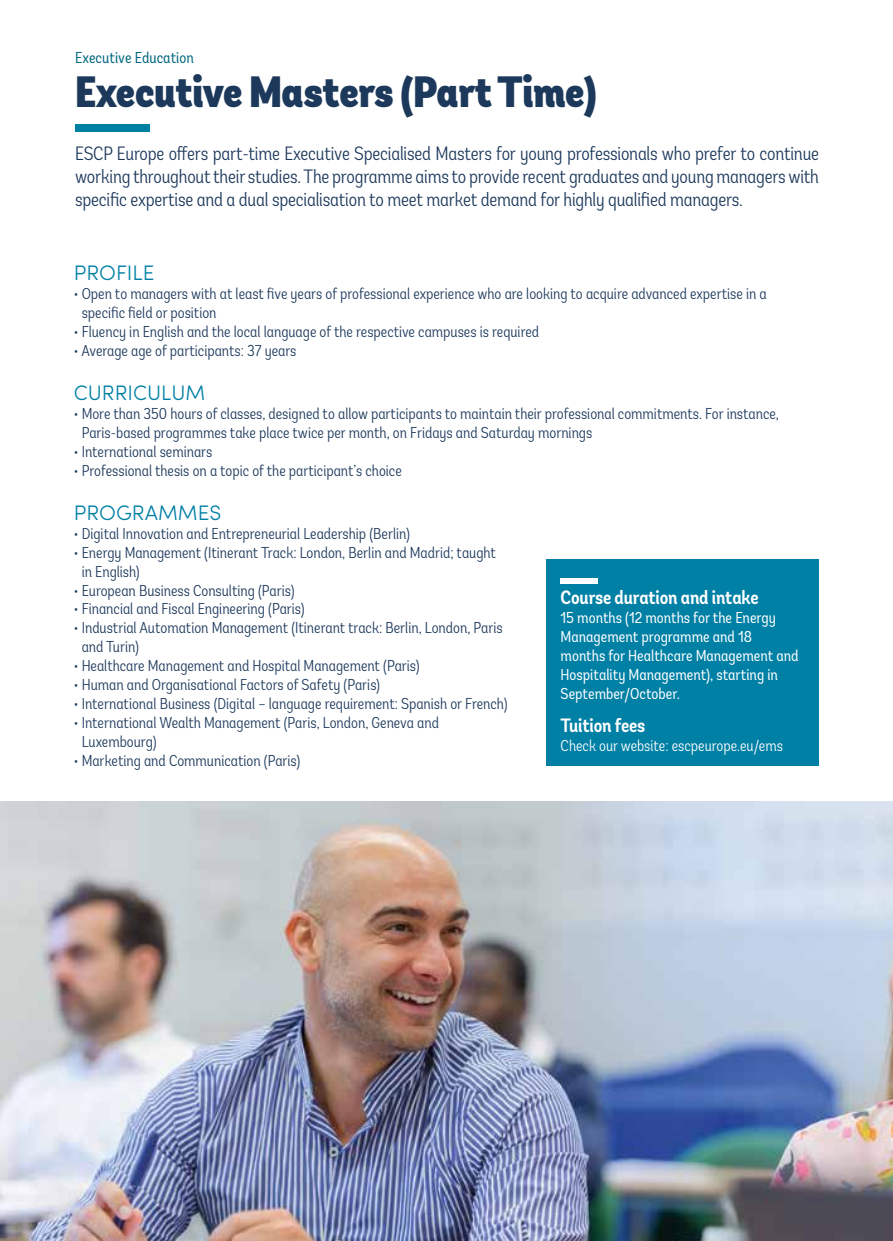
<style>
.page{position:relative;width:893px;height:1241px;background:#fff}
.page>*{position:absolute;margin:0;border:0;box-sizing:border-box;transform-origin:0 0}
.t1{font:900 condensed 43.75px "Andes";letter-spacing:-.01em;color:#1c385b}
.t2{font:300 21px "Sofia Pro";color:#0080a5}
.t3{font:300 condensed 19.25px/23.1px "Andes";letter-spacing:-.01em;color:#1c385b;text-align:justify}
.t4{font:600 condensed 19.25px "Andes";letter-spacing:-.01em;color:#fff}
.t5{font:300 condensed 15.75px/18.9px "Andes";color:#1c385b}
.t6{font:condensed 15.75px/18.9px "Andes";color:#fff}
.t7{font:300 condensed 15.75px "Andes";color:#fff}
.t8{font:condensed 15.75px "Andes";color:#006880}
</style>
<div class="page">
<img style="left:0;top:801px;width:893px;height:439px">
<div style="left:75px;top:125px;width:74px;height:7px;background:#0080a5"></div>
<div style="left:546px;top:559px;width:273px;height:206px;background:#0080a5"></div>
<div style="left:561px;top:578px;width:37px;height:5px;background:#fff"></div>
<p class="t8" style="left:75px;top:48px;width:120px">Executive Education</p>
<h1 class="t1" style="left:75px;top:63px;width:523px">Executive Masters (Part Time)</h1>
<p class="t3" style="left:75px;top:142px;width:745px">ESCP Europe offers part-time Executive Specialised Masters for young professionals who prefer to continue working throughout their studies. The programme aims to provide recent graduates and young managers with specific expertise and a dual specialisation to meet market demand for highly qualified managers.</p>
<h2 class="t2" style="left:74px;top:257px;width:79px">PROFI LE</h2>
<p class="t5" style="left:82px;top:284px;width:686px;text-indent:-8px">• Open to managers with at least five years of professional experience who are looking to acquire advanced expertise in a specific field or position</p>
<p class="t5" style="left:74px;top:322px;width:467px">• Fluency in English and the local language of the respective campuses is required</p>
<p class="t5" style="left:74px;top:341px;width:224px">• Average age of participants: 37 years</p>
<h2 class="t2" style="left:74px;top:377px;width:133px">CURRICULUM</h2>
<p class="t5" style="left:82px;top:404px;width:699px;text-indent:-8px">• More than 350 hours of classes, designed to allow participants to maintain their professional commitments. For instance,<br>Paris-based programmes take place twice per month, on Fridays and Saturday mornings</p>
<p class="t5" style="left:74px;top:442px;width:140px">• International seminars</p>
<p class="t5" style="left:74px;top:461px;width:329px">• Professional thesis on a topic of the participant’s choice</p>
<h2 class="t2" style="left:74px;top:497px;width:136px">PROGRAMMES</h2>
<p class="t5" style="left:74px;top:524px;width:338px">• Digital Innovation and Entrepreneurial Leadership (Berlin)</p>
<p class="t5" style="left:82px;top:542px;width:416px;text-indent:-8px">• Energy Management (Itinerant Track: London, Berlin and Madrid; taught in English)</p>
<p class="t5" style="left:74px;top:580px;width:222px">• European Business Consulting (Paris)</p>
<p class="t5" style="left:74px;top:599px;width:232px">• Financial and Fiscal Engineering (Paris)</p>
<p class="t5" style="left:82px;top:618px;width:422px;text-indent:-8px">• Industrial Automation Management (Itinerant track: Berlin, London, Paris and Turin)</p>
<p class="t5" style="left:74px;top:656px;width:347px">• Healthcare Management and Hospital Management (Paris)</p>
<p class="t5" style="left:74px;top:675px;width:308px">• Human and Organisational Factors of Safety (Paris)</p>
<p class="t5" style="left:74px;top:694px;width:435px">• International Business (Digital – language requirement: Spanish or French)</p>
<p class="t5" style="left:82px;top:713px;width:359px;text-indent:-8px">• International Wealth Management (Paris, London, Geneva and<br>Luxembourg)</p>
<p class="t5" style="left:74px;top:750px;width:228px">• Marketing and Communication (Paris)</p>
<p class="t4" style="left:561px;top:585px;width:200px">Course duration and intake</p>
<p class="t6" style="left:561px;top:608px;width:240px">15 months (12 months for the Energy<br>Management programme and 18 months for Healthcare Management and<br>Hospitality Management), starting in<br>September/October.</p>
<p class="t4" style="left:561px;top:713px;width:86px">Tuition fees</p>
<p class="t7" style="left:561px;top:735px;width:224px">Check our website: escpeurope.eu/ems</p>
</div>
